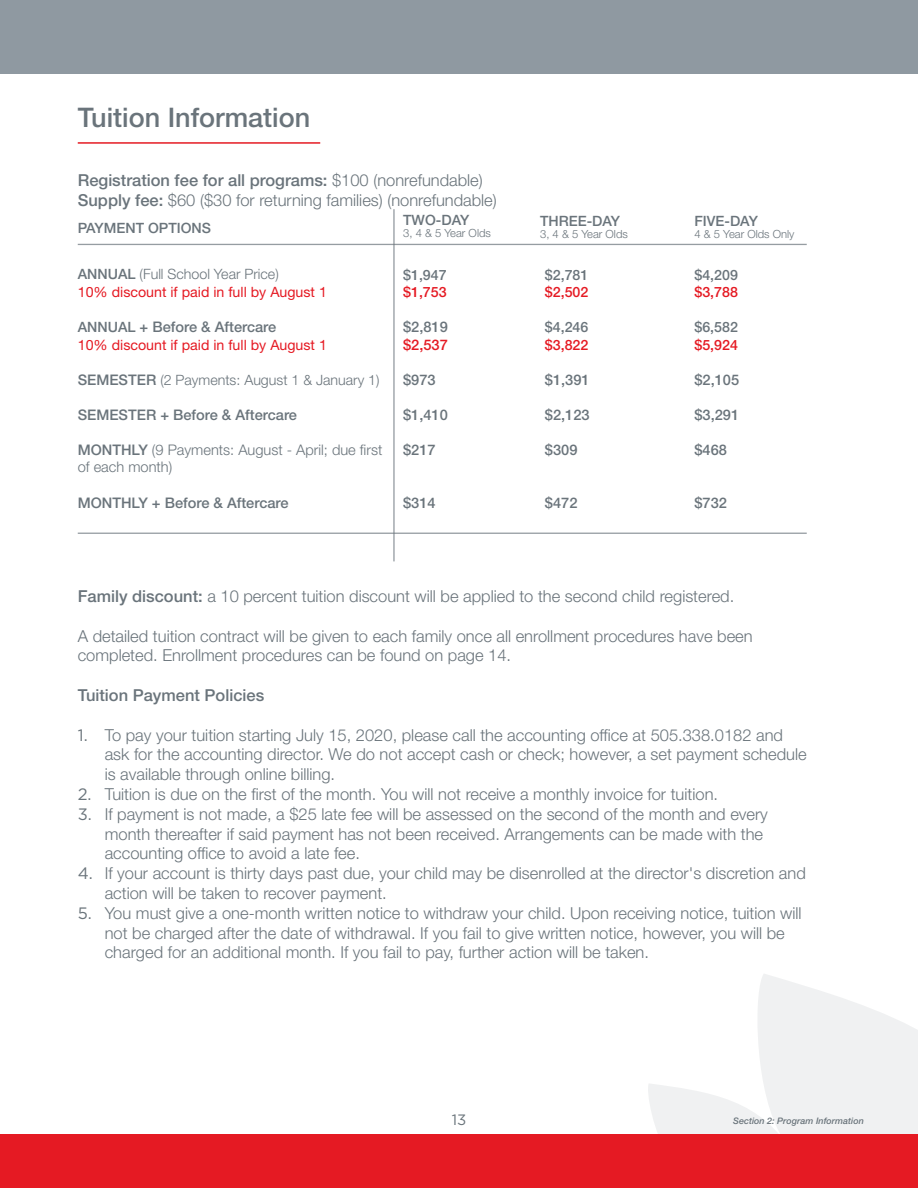
<style>
.page{position:relative;width:918px;height:1188px;background:#fff}
.page>*{position:absolute;margin:0;border:0;box-sizing:border-box;transform-origin:0 0}
.t1{font:500 27px "Helvetica Neue LT Std";color:#6a747b}
.t2{font:300 16.5px/19.8px "Helvetica Neue LT Std";color:#6a747b}
.t3{font:500 16.5px "Helvetica Neue LT Std";color:#6a747b}
.t4{font:15px "Gotham";color:#6a747b}
.t5{font:500 14.55px "Helvetica Neue LT Std";color:#6a747b}
.t6{font:300 14.55px/17.5px "Helvetica Neue LT Std";color:#6a747b}
.t7{font:500 14.55px "Helvetica Neue LT Std";color:#e51a23}
.t8{font:14.25px/17.5px "Helvetica Neue LT Std";color:#e51a23}
.t9{font:500 14.25px "Helvetica Neue LT Std";color:#6a747b}
.t10{font:300 14.25px "Helvetica Neue LT Std";color:#6a747b}
.t11{font:500 14.25px "Helvetica Neue LT Std";color:#e51a23}
.t12{font:300 11.25px "Helvetica Neue LT Std";color:#6a747b}
.t13{font:italic 500 9px "Helvetica Neue LT Std";color:#6a747b}
.s1{font-weight:500}
.s2{font-weight:500;color:#6a747b}
.s3{font-weight:300;color:#6a747b}
.s4{font-size:14.25px}
.s5{font-weight:500;font-size:14.55px}
.s6{font-family:"Gotham";font-weight:400}
</style>
<div class="page">
<div style="left:0;top:0;width:918px;height:74px;background:#8f99a1"></div>
<svg style="left:648px;top:974px;width:270px;height:160px"></svg>
<hr style="left:78px;top:142px;width:242px;height:2px;background:#e51a23">
<hr style="left:78px;top:244px;width:729px;height:1px;background:#6a747b">
<hr style="left:393px;top:209px;width:2px;height:352px;background:#6a747b">
<hr style="left:78px;top:533px;width:729px;height:1px;background:#6a747b">
<div style="left:0;top:1134px;width:918px;height:54px;background:#e51a23"></div>
<h1 class="t1" style="left:78px;top:101px;width:234px">Tuition Information</h1>
<p class="t2" style="left:78px;top:170px;width:421px"><span class="s1">Registration fee for all programs:</span> $100 (nonrefundable)<br><span class="s1">Supply fee:</span> $60 ($30 for returning families) (nonrefundable)</p>
<p class="t9" style="left:78px;top:219px;width:135px">PAYMENT OPTIONS</p>
<p class="t8" style="left:78px;top:265px;width:251px"><span class="s2">ANNUAL</span> <span class="s3">(Full School Year Price)<br></span>10% discount if paid in full by August 1</p>
<p class="t5" style="left:78px;top:318px;width:200px"><span class="s4">ANNUAL</span> + Before &amp; Aftercare</p>
<p class="t8" style="left:78px;top:336px;width:251px">10% discount if paid in full by August 1</p>
<p class="t10" style="left:78px;top:371px;width:303px"><span class="s5">SEMESTER</span> (2 Payments: August 1 &amp; January 1)</p>
<p class="t5" style="left:78px;top:406px;width:221px">SEMESTER + Before &amp; Aftercare</p>
<p class="t6" style="left:78px;top:441px;width:306px"><span class="s1">MONTHLY</span> (9 Payments: August - April; due first of each month)</p>
<p class="t5" style="left:78px;top:494px;width:212px">MONTHLY + Before &amp; Aftercare</p>
<p class="t9" style="left:403px;top:212px;width:68px">TWO-DAY</p>
<p class="t12" style="left:403px;top:226px;width:89px">3, 4 &amp; 5 Year Olds</p>
<p class="t9" style="left:403px;top:266px;width:45px">$1,947</p>
<p class="t11" style="left:403px;top:284px;width:45px">$1,753</p>
<p class="t5" style="left:403px;top:319px;width:46px">$2,819</p>
<p class="t7" style="left:403px;top:336px;width:46px">$2,537</p>
<p class="t5" style="left:403px;top:371px;width:34px">$973</p>
<p class="t5" style="left:403px;top:406px;width:46px">$1,410</p>
<p class="t5" style="left:403px;top:441px;width:34px">$217</p>
<p class="t5" style="left:403px;top:494px;width:34px">$314</p>
<p class="t9" style="left:540px;top:212px;width:82px">THREE-DAY</p>
<p class="t12" style="left:540px;top:227px;width:89px">3, 4 &amp; 5 Year Olds</p>
<p class="t9" style="left:545px;top:266px;width:45px">$2,781</p>
<p class="t11" style="left:545px;top:284px;width:45px">$2,502</p>
<p class="t9" style="left:545px;top:319px;width:45px">$4,246</p>
<p class="t11" style="left:545px;top:336px;width:45px">$3,822</p>
<p class="t5" style="left:545px;top:371px;width:46px">$1,391</p>
<p class="t5" style="left:545px;top:406px;width:46px">$2,123</p>
<p class="t5" style="left:545px;top:441px;width:34px">$309</p>
<p class="t5" style="left:545px;top:494px;width:34px">$472</p>
<p class="t9" style="left:694px;top:212px;width:65px">FIVE-DAY</p>
<p class="t12" style="left:694px;top:227px;width:102px">4 &amp; 5 Year Olds Only</p>
<p class="t9" style="left:694px;top:266px;width:45px">$4,209</p>
<p class="t11" style="left:694px;top:284px;width:45px">$3,788</p>
<p class="t9" style="left:694px;top:319px;width:45px">$6,582</p>
<p class="t11" style="left:694px;top:336px;width:45px">$5,924</p>
<p class="t5" style="left:694px;top:371px;width:46px">$2,105</p>
<p class="t5" style="left:694px;top:406px;width:46px">$3,291</p>
<p class="t5" style="left:694px;top:441px;width:34px">$468</p>
<p class="t5" style="left:694px;top:494px;width:34px">$732</p>
<p class="t2" style="left:78px;top:586px;width:658px"><span class="s1">Family discount:</span> a 10 percent tuition discount will be applied to the second child registered.</p>
<p class="t2" style="left:78px;top:626px;width:676px">A detailed tuition contract will be given to each family once all enrollment procedures have been completed. Enrollment procedures can be found on page 14.</p>
<p class="t3" style="left:78px;top:685px;width:188px">Tuition Payment Policies</p>
<p class="t2" style="left:105px;top:725px;width:703px;text-indent:-27px"><span class="s6">1.</span> To pay your tuition starting July 15, 2020, please call the accounting office at 505.338.0182 and ask for the accounting director. We do not accept cash or check; however, a set payment schedule is available through online billing.</p>
<p class="t2" style="left:78px;top:784px;width:642px"><span class="s6">2.</span> Tuition is due on the first of the month. You will not receive a monthly invoice for tuition.</p>
<p class="t2" style="left:105px;top:804px;width:665px;text-indent:-27px"><span class="s6">3.</span> If payment is not made, a $25 late fee will be assessed on the second of the month and every month thereafter if said payment has not been received. Arrangements can be made with the accounting office to avoid a late fee.</p>
<p class="t2" style="left:105px;top:863px;width:703px;text-indent:-27px"><span class="s6">4.</span> If your account is thirty days past due, your child may be disenrolled at the director's discretion and action will be taken to recover payment.</p>
<p class="t2" style="left:105px;top:903px;width:698px;text-indent:-27px"><span class="s6">5.</span> You must give a one-month written notice to withdraw your child. Upon receiving notice, tuition will not be charged after the date of withdrawal. If you fail to give written notice, however, you will be charged for an additional month. If you fail to pay, further action will be taken.</p>
<p class="t4" style="left:452px;top:1111px;width:16px">13</p>
<p class="t13" style="left:733px;top:1116px;width:132px">Section 2: Program Information</p>
</div>
